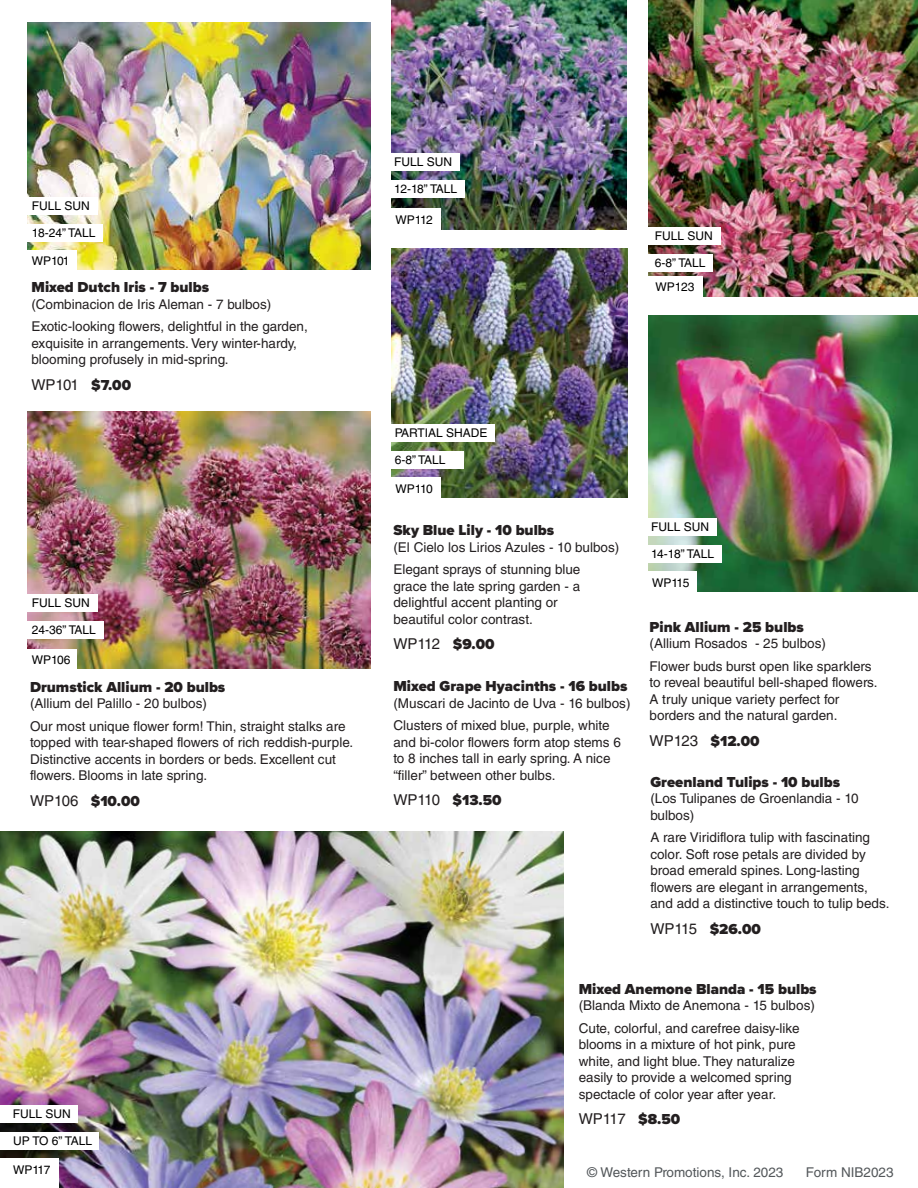
<style>
.page{position:relative;width:918px;height:1188px;background:#fff}
.page>*{position:absolute;margin:0;border:0;box-sizing:border-box;transform-origin:0 0}
.t1{font:900 15px "Proxima Nova";color:#231f20}
.t2{font:15px "Helvetica LT Std";letter-spacing:-.02em;color:#231f20}
.t3{font:13.5px/16.5px "Helvetica LT Std";color:#231f20}
.t4{font:13.5px "Helvetica LT Std";color:#53575a}
.t5{font:12px "Helvetica LT Std";color:#000}
.s1{font-family:"Proxima Nova";font-weight:900}
.s2{font-family:"Helvetica LT Std";font-weight:400}
</style>
<div class="page">
<img style="left:392px;top:0;width:234px;height:230px">
<img style="left:392px;top:249px;width:236px;height:249px">
<img style="left:27px;top:23px;width:343px;height:247px">
<img style="left:0;top:832px;width:564px;height:356px">
<img style="left:27px;top:411px;width:344px;height:258px">
<div style="left:26px;top:649px;width:51px;height:21px;background:#fff"></div>
<div style="left:26px;top:250px;width:51px;height:22px;background:#fff"></div>
<div style="left:390px;top:208px;width:51px;height:22px;background:#fff"></div>
<div style="left:390px;top:477px;width:51px;height:22px;background:#fff"></div>
<img style="left:648px;top:315px;width:270px;height:277px">
<img style="left:649px;top:0;width:269px;height:297px">
<div style="left:638px;top:276px;width:64px;height:22px;background:#fff"></div>
<div style="left:647px;top:572px;width:50px;height:21px;background:#fff"></div>
<div style="left:0;top:1159px;width:58px;height:29px;background:#fff"></div>
<div style="left:19px;top:197px;width:79px;height:18px;background:#fff"></div>
<div style="left:19px;top:594px;width:79px;height:18px;background:#fff"></div>
<div style="left:637px;top:227px;width:84px;height:18px;background:#fff"></div>
<div style="left:382px;top:153px;width:78px;height:18px;background:#fff"></div>
<div style="left:638px;top:518px;width:79px;height:18px;background:#fff"></div>
<div style="left:0;top:1105px;width:78px;height:18px;background:#fff"></div>
<div style="left:19px;top:224px;width:84px;height:18px;background:#fff"></div>
<div style="left:19px;top:621px;width:84px;height:18px;background:#fff"></div>
<div style="left:637px;top:254px;width:75px;height:18px;background:#fff"></div>
<div style="left:382px;top:180px;width:83px;height:18px;background:#fff"></div>
<div style="left:638px;top:545px;width:84px;height:18px;background:#fff"></div>
<div style="left:0;top:1132px;width:99px;height:18px;background:#fff"></div>
<div style="left:389px;top:424px;width:105px;height:18px;background:#fff"></div>
<div style="left:389px;top:451px;width:75px;height:18px;background:#fff"></div>
<p class="t5" style="left:32px;top:199px;width:60px">FULL SUN</p>
<p class="t5" style="left:32px;top:226px;width:65px">18-24” TALL</p>
<p class="t5" style="left:32px;top:254px;width:39px">WP101</p>
<p class="t1" style="left:32px;top:276px;width:179px">Mixed Dutch Iris - 7 bulbs</p>
<p class="t3" style="left:32px;top:293px;width:278px;line-height:22.5px">(Combinacion de Iris Aleman - 7 bulbos)<br>Exotic-looking flowers, delightful in the garden,</p>
<p class="t3" style="left:32px;top:335px;width:267px">exquisite in arrangements. Very winter-hardy, blooming profusely in mid-spring.</p>
<p class="t2" style="left:32px;top:376px;width:101px">WP101 <span class="s1">$7.00</span></p>
<p class="t5" style="left:32px;top:596px;width:60px">FULL SUN</p>
<p class="t5" style="left:32px;top:623px;width:66px">24-36” TALL</p>
<p class="t5" style="left:32px;top:653px;width:40px">WP106</p>
<p class="t1" style="left:30px;top:675px;width:197px">Drumstick Allium - 20 bulbs</p>
<p class="t3" style="left:30px;top:692px;width:317px;line-height:22.5px">(Allium del Palillo - 20 bulbos)<br>Our most unique flower form! Thin, straight stalks are</p>
<p class="t3" style="left:30px;top:734px;width:325px">topped with tear-shaped flowers of rich reddish-purple.<br>Distinctive accents in borders or beds. Excellent cut flowers. Blooms in late spring.</p>
<p class="t1" style="left:30px;top:789px;width:111px"><span class="s2">WP106</span> $10.00</p>
<p class="t5" style="left:13px;top:1107px;width:60px">FULL SUN</p>
<p class="t5" style="left:13px;top:1134px;width:81px">UP TO 6” TALL</p>
<p class="t5" style="left:13px;top:1163px;width:39px">WP117</p>
<p class="t5" style="left:394px;top:155px;width:60px">FULL SUN</p>
<p class="t5" style="left:394px;top:182px;width:65px">12-18” TALL</p>
<p class="t5" style="left:395px;top:212px;width:39px">WP112</p>
<p class="t5" style="left:655px;top:229px;width:60px">FULL SUN</p>
<p class="t5" style="left:655px;top:256px;width:52px">6-8” TALL</p>
<p class="t5" style="left:656px;top:280px;width:40px">WP123</p>
<p class="t5" style="left:395px;top:426px;width:94px">PARTIAL SHADE</p>
<p class="t5" style="left:395px;top:453px;width:52px">6-8” TALL</p>
<p class="t5" style="left:395px;top:482px;width:39px">WP110</p>
<p class="t1" style="left:393px;top:519px;width:162px">Sky Blue Lily - 10 bulbs</p>
<p class="t3" style="left:393px;top:536px;width:227px;line-height:22.5px">(El Cielo los Lirios Azules - 10 bulbos)<br>Elegant sprays of stunning blue</p>
<p class="t3" style="left:393px;top:578px;width:188px">grace the late spring garden - a delightful accent planting or beautiful color contrast.</p>
<p class="t2" style="left:393px;top:635px;width:103px">WP112 <span class="s1">$9.00</span></p>
<p class="t1" style="left:393px;top:675px;width:235px">Mixed Grape Hyacinths - 16 bulbs</p>
<p class="t3" style="left:393px;top:692px;width:239px;line-height:22.5px">(Muscari de Jacinto de Uva - 16 bulbos)<br>Clusters of mixed blue, purple, white</p>
<p class="t3" style="left:393px;top:734px;width:229px">and bi-color flowers form atop stems 6 to 8 inches tall in early spring. A nice “filler” between other bulbs.</p>
<p class="t1" style="left:393px;top:789px;width:110px"><span class="s2">WP110</span> $13.50</p>
<p class="t5" style="left:651px;top:520px;width:60px">FULL SUN</p>
<p class="t5" style="left:651px;top:547px;width:65px">14-18” TALL</p>
<p class="t5" style="left:652px;top:576px;width:39px">WP115</p>
<p class="t1" style="left:650px;top:616px;width:156px">Pink Allium - 25 bulbs</p>
<p class="t3" style="left:650px;top:632px;width:224px;line-height:22.5px">(Allium Rosados - 25 bulbos)<br>Flower buds burst open like sparklers</p>
<p class="t3" style="left:650px;top:674px;width:230px">to reveal beautiful bell-shaped flowers.<br>A truly unique variety perfect for borders and the natural garden.</p>
<p class="t1" style="left:650px;top:730px;width:112px"><span class="s2">WP123</span> $12.00</p>
<p class="t1" style="left:650px;top:771px;width:191px">Greenland Tulips - 10 bulbs</p>
<p class="t3" style="left:650px;top:790px;width:210px">(Los Tulipanes de Groenlandia - 10 bulbos)</p>
<p class="t3" style="left:650px;top:829px;width:241px">A rare Viridiflora tulip with fascinating color. Soft rose petals are divided by broad emerald spines. Long-lasting flowers are elegant in arrangements, and add a distinctive touch to tulip beds.</p>
<p class="t1" style="left:650px;top:918px;width:112px"><span class="s2">WP115</span> $26.00</p>
<p class="t1" style="left:579px;top:977px;width:239px">Mixed Anemone Blanda - 15 bulbs</p>
<p class="t3" style="left:579px;top:994px;width:238px;line-height:22.5px">(Blanda Mixto de Anemona - 15 bulbos)<br>Cute, colorful, and carefree daisy-like</p>
<p class="t3" style="left:579px;top:1036px;width:218px">blooms in a mixture of hot pink, pure white, and light blue. They naturalize easily to provide a welcomed spring spectacle of color year after year.</p>
<p class="t2" style="left:579px;top:1110px;width:103px">WP117 <span class="s1">$8.50</span></p>
<p class="t4" style="left:587px;top:1164px;width:198px">© Western Promotions, Inc. 2023</p>
<p class="t4" style="left:806px;top:1164px;width:89px">Form NIB2023</p>
</div>
